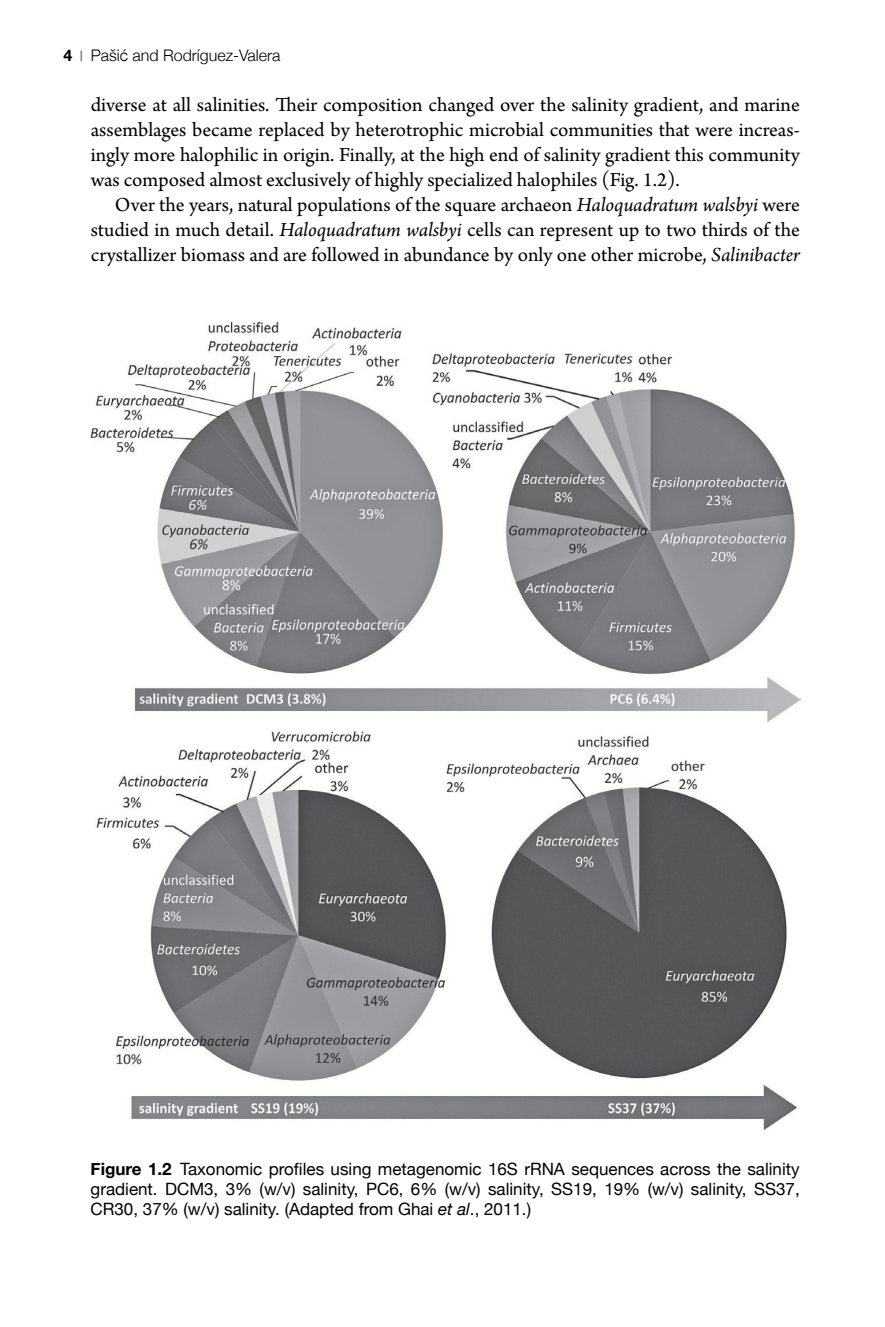
<style>
.page{position:relative;width:885px;height:1327px;background:#fff}
.page>*{position:absolute;margin:0;border:0;box-sizing:border-box;transform-origin:0 0}
.t1{font:21px/25px "Arno Pro";color:#000;text-align:justify}
.t2{font:17px/20px "Helvetica Neue";color:#000;text-align:justify}
.t3{font:300 16px "Helvetica Neue";color:#000}
.s1{font-weight:700}
.s2{font-weight:700;font-size:11px;color:#666}
.s3{font-style:italic}
</style>
<div class="page">
<img style="left:91px;top:322px;width:709px;height:807px">
<p class="t3" style="left:63px;top:43px;width:219px"><span class="s1">4</span> <span class="s2">|</span> Pašić and Rodríguez-Valera</p>
<p class="t1" style="left:91px;top:93px;width:710px">diverse at all salinities. Their composition changed over the salinity gradient, and marine assemblages became replaced by heterotrophic microbial communities that were increas&shy;ingly more halophilic in origin. Finally, at the high end of salinity gradient this community was composed almost exclusively of highly specialized halophiles (Fig. 1.2).</p>
<p class="t1" style="left:91px;top:193px;width:710px;text-indent:24px">Over the years, natural populations of the square archaeon <span class="s3">Haloquadratum walsbyi</span> were studied in much detail. <span class="s3">Haloquadratum walsbyi</span> cells can represent up to two thirds of the crystallizer biomass and are followed in abundance by only one other microbe, <span class="s3">Salinibacter</span></p>
<p class="t2" style="left:91px;top:1160px;width:710px"><span class="s1">Figure 1.2</span> Taxonomic profiles using metagenomic 16S rRNA sequences across the salinity gradient. DCM3, 3% (w/v) salinity, PC6, 6% (w/v) salinity, SS19, 19% (w/v) salinity, SS37, CR30, 37% (w/v) salinity. (Adapted from Ghai <span class="s3">et al</span>., 2011.)</p>
</div>
